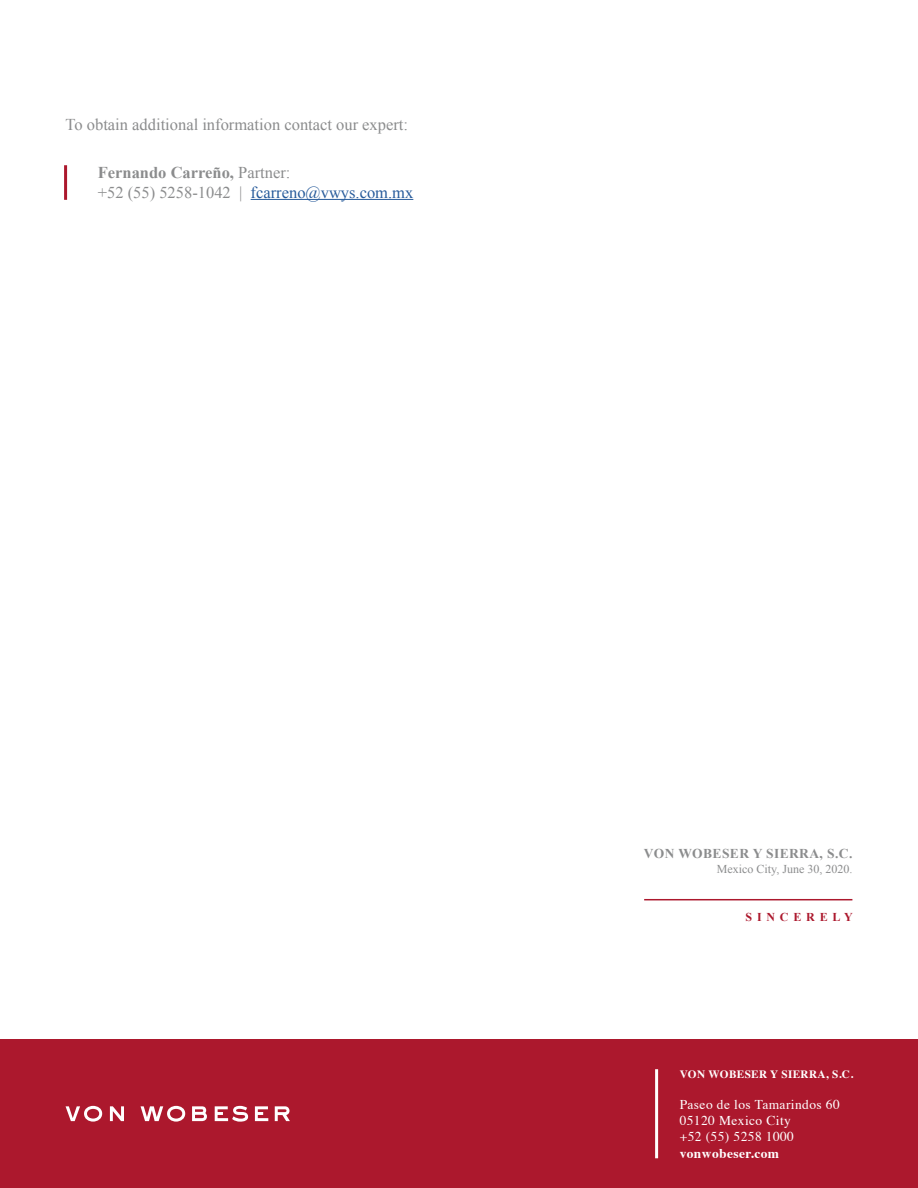
<style>
.page{position:relative;width:918px;height:1188px;background:#fff}
.page>*{position:absolute;margin:0;border:0;box-sizing:border-box;transform-origin:0 0}
.t1{font:16.5px/19.8px "Times New Roman";color:#8b8c8d}
.t2{font:13.5px/16.2px "Times";letter-spacing:.03em;color:#fff}
.t3{font:700 13.5px "Times New Roman";letter-spacing:.03em;color:#8b8c8d}
.t4{font:700 13.5px "Times";letter-spacing:.03em;color:#fff}
.t5{font:12px "Times New Roman";color:#8b8c8d}
.t6{font:700 12px "Times New Roman";letter-spacing:.4em;color:#ac182d}
.t7{font:700 11.25px "Times";letter-spacing:.03em;color:#fff}
.s1{font-weight:700}
.s2{color:#275b9b}
</style>
<div class="page">
<hr style="left:64px;top:165px;width:3px;height:35px;background:#ac182d">
<div style="left:0;top:1040px;width:918px;height:148px;background:#ac182d"></div>
<svg style="left:66px;top:1106px;width:36px;height:16px"></svg>
<svg style="left:110px;top:1106px;width:14px;height:15px"></svg>
<svg style="left:141px;top:1106px;width:44px;height:16px"></svg>
<svg style="left:192px;top:1106px;width:15px;height:15px"></svg>
<svg style="left:215px;top:1106px;width:33px;height:16px"></svg>
<svg style="left:255px;top:1106px;width:13px;height:15px"></svg>
<svg style="left:275px;top:1106px;width:15px;height:15px"></svg>
<hr style="left:655px;top:1069px;width:3px;height:89px;background:#fff">
<hr style="left:644px;top:899px;width:208px;height:1px;background:#ac182d">
<hr style="left:251px;top:199px;width:162px;height:1px;background:#275b9b">
<p class="t1" style="left:66px;top:114px;width:344px">To obtain additional information contact our expert:</p>
<p class="t1" style="left:98px;top:162px;width:317px"><span class="s1">Fernando Carreño,</span> Partner:<br>+52 (55) 5258-1042 | <span class="s2">fcarreno@vwys.com.mx</span></p>
<p class="t3" style="left:644px;top:844px;width:210px">VON WOBESER Y SIERRA, S.C.</p>
<p class="t5" style="left:717px;top:861px;width:137px">Mexico City, June 30, 2020.</p>
<p class="t6" style="left:746px;top:908px;width:109px">SINCERELY</p>
<p class="t7" style="left:680px;top:1063px;width:175px">VON WOBESER Y SIERRA, S.C.</p>
<p class="t2" style="left:680px;top:1095px;width:162px">Paseo de los Tamarindos 60<br>05120 Mexico City<br>+52 (55) 5258 1000</p>
<p class="t4" style="left:680px;top:1140px;width:101px">vonwobeser.com</p>
</div>
